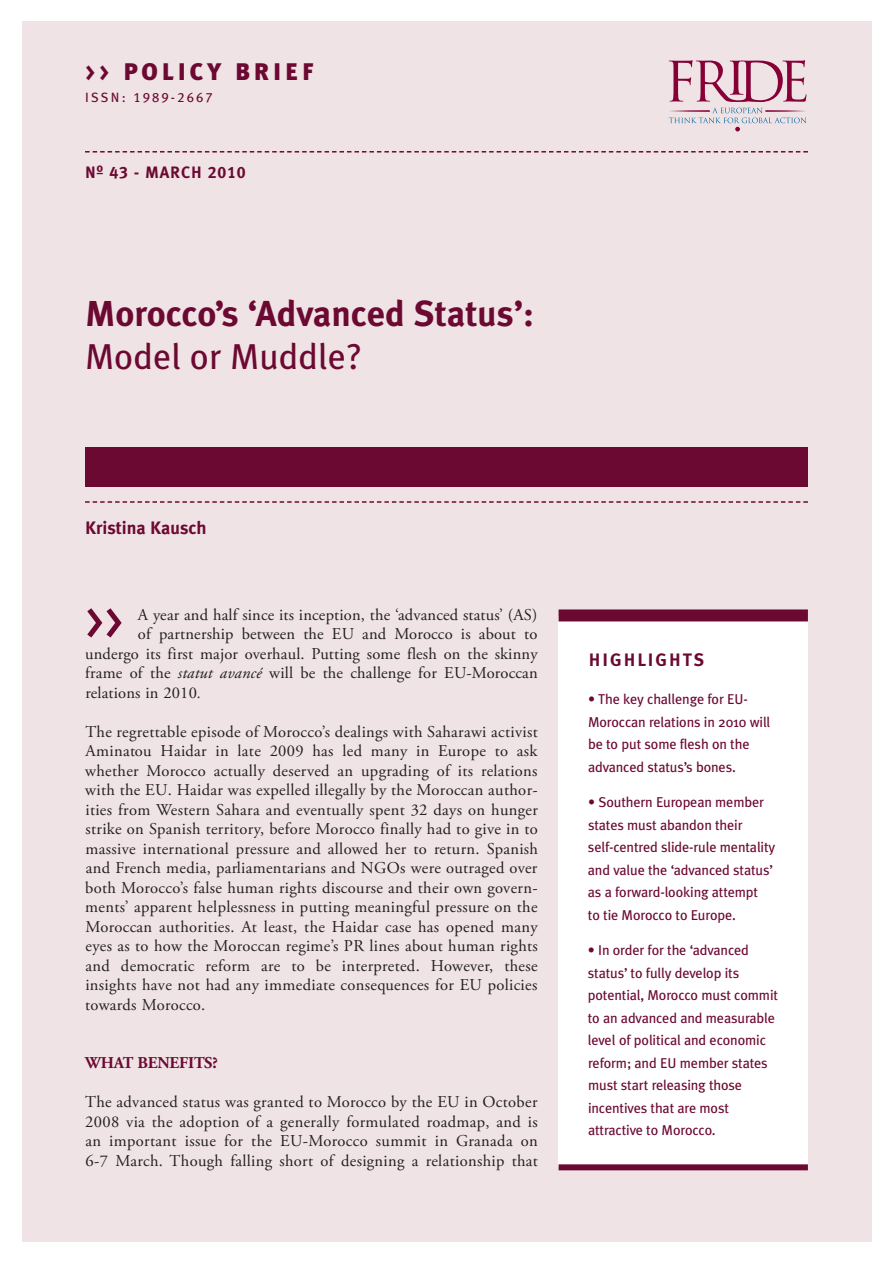
<style>
.page{position:relative;width:893px;height:1263px;background:#fff}
.page>*{position:absolute;margin:0;border:0;box-sizing:border-box;transform-origin:0 0}
.t1{font:54px "Meta Plus Book Caps";color:#6c0932}
.t2{font:700 36px "Meta Plus";color:#6c0932}
.t3{font:36px "Meta Plus";color:#6c0932}
.t4{font:900 24px "Meta Plus";letter-spacing:.165em;color:#6c0932}
.t5{font:700 18px "Meta Plus";color:#6c0932}
.t6{font:700 18px "Meta Plus";letter-spacing:.11em;color:#6c0932}
.t7{font:16.5px/19.5px "Adobe Garamond Pro";letter-spacing:.01em;color:#231f20;text-align:justify}
.t8{font:16.5px "Meta Plus Bold Caps";letter-spacing:.055em;color:#6c0932}
.t9{font:700 16.5px "Adobe Garamond Pro";letter-spacing:-.01em;color:#6c0932}
.t10{font:14.25px/22.5px "Meta Plus";letter-spacing:-.01em;color:#6c0932}
.t11{font:13.5px "Meta Plus Book Caps";letter-spacing:.16em;color:#6c0932}
.s1{font-family:"Meta Plus Bold Caps";font-weight:400}
.s2{font-style:italic}
</style>
<div class="page">
<div style="left:22px;top:22px;width:850px;height:1220px;background:#efe3e5"></div>
<svg style="left:85px;top:151px;width:723px;height:2px"></svg>
<div style="left:85px;top:447px;width:723px;height:39px;background:#6c0932"></div>
<svg style="left:85px;top:501px;width:723px;height:2px"></svg>
<div style="left:559px;top:616px;width:249px;height:551px;background:#fff"></div>
<div style="left:559px;top:609px;width:249px;height:12px;background:#6c0932"></div>
<div style="left:559px;top:1164px;width:249px;height:6px;background:#6c0932"></div>
<svg style="left:669px;top:60px;width:137px;height:71px"></svg>
<h3 class="t4" style="left:85px;top:57px;width:230px"><span class="s1">&gt;&gt;</span> POLICY BRIEF</h3>
<p class="t11" style="left:85px;top:90px;width:129px">ISSN: 1989-2667</p>
<p class="t8" style="left:85px;top:163px;width:162px">Nº 43 - MARCH 2010</p>
<h2 class="t2" style="left:85px;top:292px;width:451px">Morocco’s ‘Advanced Status’:</h2>
<h2 class="t3" style="left:85px;top:336px;width:278px">Model or Muddle?</h2>
<p class="t5" style="left:85px;top:518px;width:123px">Kristina Kausch</p>
<h1 class="t1" style="left:85px;top:589px;width:39px">&gt;&gt;</h1>
<p class="t7" style="left:138px;top:605px;width:401px">A year and half since its inception, the ‘advanced status’ (AS)</p>
<p class="t7" style="left:138px;top:625px;width:401px">of partnership between the EU and Morocco is about to</p>
<p class="t7" style="left:85px;top:644px;width:454px">undergo its first major overhaul. Putting some flesh on the skinny</p>
<p class="t7" style="left:85px;top:664px;width:454px">frame of the <span class="s2">statut avancé</span> will be the challenge for EU-Moroccan</p>
<p class="t7" style="left:85px;top:683px;width:117px">relations in 2010<span class="s2">.</span></p>
<p class="t7" style="left:85px;top:722px;width:454px">The regrettable episode of Morocco’s dealings with Saharawi activist Aminatou Haidar in late 2009 has led many in Europe to ask whether Morocco actually deserved an upgrading of its relations with the EU. Haidar was expelled illegally by the Moroccan author&shy;ities from Western Sahara and eventually spent 32 days on hunger strike on Spanish territory, before Morocco finally had to give in to massive international pressure and allowed her to return. Spanish and French media, parliamentarians and NGOs were outraged over both Morocco’s false human rights discourse and their own govern&shy;ments’ apparent helplessness in putting meaningful pressure on the Moroccan authorities. At least, the Haidar case has opened many eyes as to how the Moroccan regime’s PR lines about human rights and democratic reform are to be interpreted. However, these insights have not had any immediate consequences for EU policies towards Morocco.</p>
<p class="t9" style="left:85px;top:1053px;width:134px">WHAT BENEFITS?</p>
<p class="t7" style="left:85px;top:1093px;width:454px">The advanced status was granted to Morocco by the EU in October 2008 via the adoption of a generally formulated roadmap, and is an important issue for the EU-Morocco summit in Granada on 6-7 March. Though falling short of designing a relationship that</p>
<p class="t6" style="left:589px;top:650px;width:117px">HIGHLIGHTS</p>
<p class="t10" style="left:588px;top:688px;width:184px">• The key challenge for EU-<br>Moroccan relations in 2010 will be to put some flesh on the advanced status’s bones.</p>
<p class="t10" style="left:588px;top:791px;width:189px">• Southern European member states must abandon their self-centred slide-rule mentality and value the ‘advanced status’ as a forward-looking attempt<br>to tie Morocco to Europe.</p>
<p class="t10" style="left:588px;top:939px;width:192px">• In order for the ‘advanced status’ to fully develop its potential, Morocco must commit to an advanced and measurable level of political and economic reform; and EU member states must start releasing those incentives that are most attractive to Morocco.</p>
</div>
